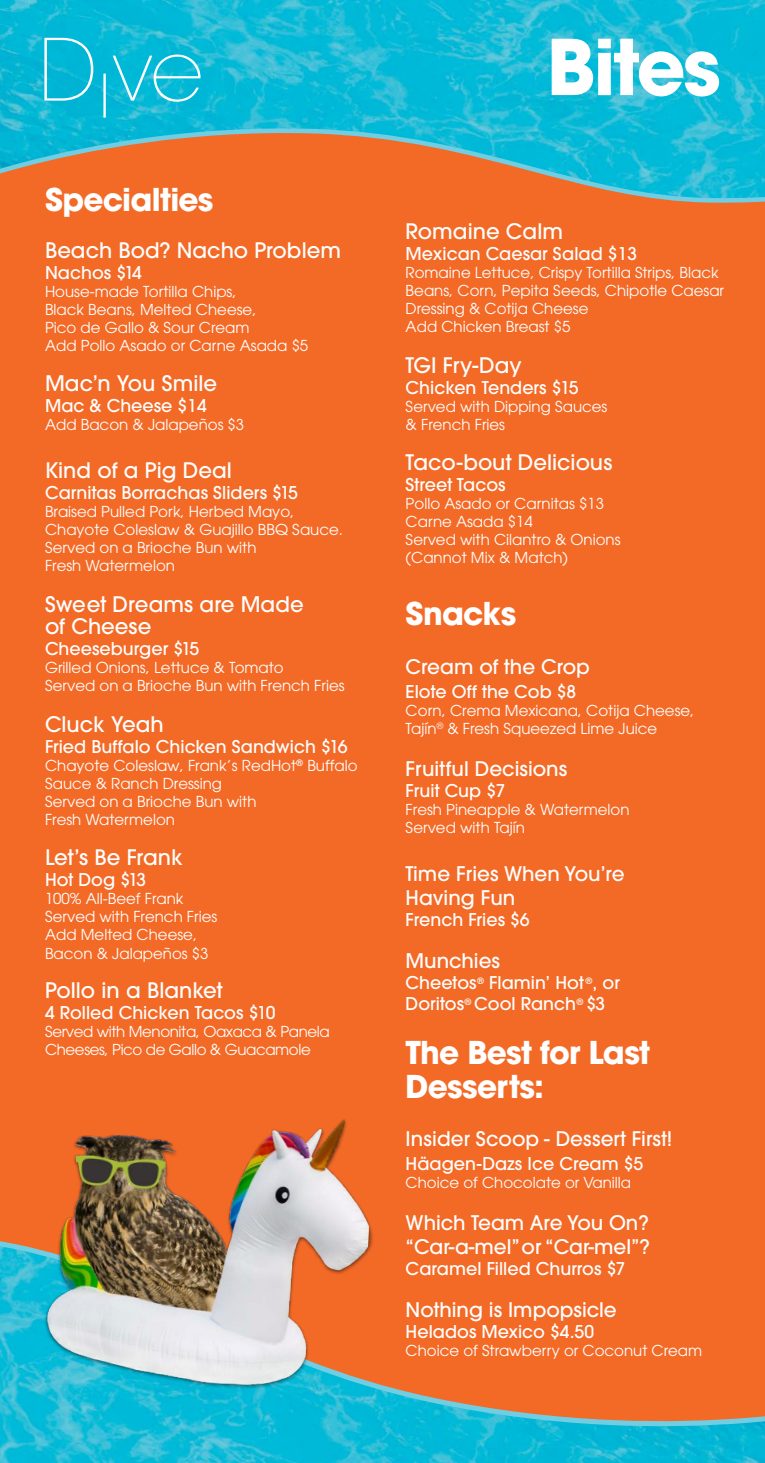
<style>
.page{position:relative;width:765px;height:1463px;background:#fff}
.page>*{position:absolute;margin:0;border:0;box-sizing:border-box;transform-origin:0 0}
.t1{font:700 76.12px "ITC Avant Garde Pro";letter-spacing:-.035em;color:#fff}
.t2{font:700 31.25px/33.8px "ITC Avant Garde Pro";letter-spacing:-.025em;color:#fff}
.t3{font:500 21.25px/22.5px "ITC Avant Garde Pro";color:#fff}
.t4{font:500 20px/24px "ITC Avant Garde Pro";color:#fff}
.t5{font:500 17.5px/21px "ITC Avant Garde Pro";color:#fff}
.t6{font:15px/18px "ITC Avant Garde Pro";color:#fff}
.t7{font:15px/18px "ITC Avant Garde Pro";letter-spacing:-.025em;color:#fff}
</style>
<div class="page">
<div style="left:0;top:210px;width:765px;height:1009px;background:#f36a27"></div>
<img style="left:0;top:1430px;width:765px;height:32px">
<svg style="left:0;top:1219px;width:765px;height:211px;background:#be7e52"></svg>
<img style="left:39px;top:1101px;width:335px;height:299px">
<img style="left:0;top:0;width:765px;height:83px">
<svg style="left:0;top:83px;width:765px;height:127px;background:#70998e"></svg>
<svg style="left:44px;top:38px;width:157px;height:80px;background:#1ebed9"></svg>
<h2 class="t2" style="left:45px;top:182px;width:170px">Specialties</h2>
<h3 class="t3" style="left:45px;top:238px;width:298px">Beach Bod? Nacho Problem</h3>
<p class="t5" style="left:45px;top:262px;width:99px">Nachos $14</p>
<p class="t6" style="left:45px;top:282px;width:265px">House-made Tortilla Chips,<br>Black Beans, Melted Cheese,<br>Pico de Gallo &amp; Sour Cream<br>Add Pollo Asado or Carne Asada $5</p>
<h3 class="t3" style="left:45px;top:372px;width:174px">Mac’n You Smile</h3>
<p class="t5" style="left:45px;top:395px;width:163px">Mac &amp; Cheese $14</p>
<p class="t6" style="left:45px;top:415px;width:201px">Add Bacon &amp; Jalapeños $3</p>
<h3 class="t3" style="left:45px;top:459px;width:188px">Kind of a Pig Deal</h3>
<p class="t5" style="left:45px;top:482px;width:255px">Carnitas Borrachas Sliders $15</p>
<p class="t6" style="left:45px;top:502px;width:300px">Braised Pulled Pork, Herbed Mayo,<br>Chayote Coleslaw &amp; Guajillo BBQ Sauce.<br>Served on a Brioche Bun with<br>Fresh Watermelon</p>
<h3 class="t3" style="left:45px;top:592px;width:260px">Sweet Dreams are Made of Cheese</h3>
<p class="t5" style="left:45px;top:638px;width:156px">Cheeseburger $15</p>
<p class="t6" style="left:45px;top:658px;width:301px">Grilled Onions, Lettuce &amp; Tomato<br>Served on a Brioche Bun with French Fries</p>
<h3 class="t3" style="left:45px;top:712px;width:120px">Cluck Yeah</h3>
<p class="t5" style="left:45px;top:736px;width:304px">Fried Buffalo Chicken Sandwich $16</p>
<p class="t6" style="left:45px;top:756px;width:314px">Chayote Coleslaw, Frank’s RedHot<sup>®</sup> Buffalo<br>Sauce &amp; Ranch Dressing<br>Served on a Brioche Bun with<br>Fresh Watermelon</p>
<h3 class="t3" style="left:45px;top:846px;width:139px">Let’s Be Frank</h3>
<p class="t5" style="left:45px;top:869px;width:103px">Hot Dog $13</p>
<p class="t6" style="left:45px;top:889px;width:174px">100% All-Beef Frank<br>Served with French Fries<br>Add Melted Cheese,<br>Bacon &amp; Jalapeños $3</p>
<h3 class="t3" style="left:45px;top:978px;width:179px">Pollo in a Blanket</h3>
<p class="t5" style="left:45px;top:1002px;width:232px">4 Rolled Chicken Tacos $10</p>
<p class="t7" style="left:45px;top:1022px;width:286px">Served with Menonita, Oaxaca &amp; Panela<br>Cheeses, Pico de Gallo &amp; Guacamole</p>
<h1 class="t1" style="left:547px;top:16px;width:176px">Bites</h1>
<h3 class="t3" style="left:406px;top:220px;width:159px">Romaine Calm</h3>
<p class="t5" style="left:406px;top:243px;width:233px">Mexican Caesar Salad $13</p>
<p class="t6" style="left:406px;top:263px;width:320px">Romaine Lettuce, Crispy Tortilla Strips, Black Beans, Corn, Pepita Seeds, Chipotle Caesar Dressing &amp; Cotija Cheese<br>Add Chicken Breast $5</p>
<h3 class="t3" style="left:406px;top:353px;width:118px">TGI Fry-Day</h3>
<p class="t5" style="left:406px;top:377px;width:174px">Chicken Tenders $15</p>
<p class="t6" style="left:406px;top:397px;width:203px">Served with Dipping Sauces &amp; French Fries</p>
<h3 class="t3" style="left:406px;top:451px;width:208px">Taco-bout Delicious</h3>
<p class="t5" style="left:406px;top:474px;width:101px">Street Tacos</p>
<p class="t6" style="left:406px;top:494px;width:216px">Pollo Asado or Carnitas $13<br>Carne Asada $14<br>Served with Cilantro &amp; Onions (Cannot Mix &amp; Match)</p>
<h2 class="t2" style="left:406px;top:597px;width:112px">Snacks</h2>
<h3 class="t4" style="left:406px;top:654px;width:186px">Cream of the Crop</h3>
<p class="t5" style="left:406px;top:680px;width:172px">Elote Off the Cob $8</p>
<p class="t6" style="left:406px;top:701px;width:290px">Corn, Crema Mexicana, Cotija Cheese,<br>Tajín<sup>®</sup> &amp; Fresh Squeezed Lime Juice</p>
<h3 class="t4" style="left:406px;top:756px;width:163px">Fruitful Decisions</h3>
<p class="t5" style="left:406px;top:779px;width:101px">Fruit Cup $7</p>
<p class="t6" style="left:406px;top:800px;width:225px">Fresh Pineapple &amp; Watermelon<br>Served with Tajín</p>
<h3 class="t4" style="left:406px;top:861px;width:221px">Time Fries When You’re<br>Having Fun</h3>
<p class="t5" style="left:406px;top:908px;width:125px">French Fries $6</p>
<h3 class="t4" style="left:406px;top:948px;width:96px">Munchies</h3>
<p class="t5" style="left:406px;top:971px;width:216px">Cheetos<sup>®</sup> Flamin’ Hot <sup>®</sup>, or<br>Doritos<sup>®</sup> Cool Ranch<sup>®</sup> $3</p>
<h2 class="t2" style="left:406px;top:1035px;width:246px">The Best for Last<br>Desserts:</h2>
<h3 class="t4" style="left:406px;top:1126px;width:268px">Insider Scoop - Dessert First!</h3>
<p class="t5" style="left:406px;top:1153px;width:239px">Häagen-Dazs Ice Cream $5</p>
<p class="t6" style="left:406px;top:1173px;width:227px">Choice of Chocolate or Vanilla</p>
<h3 class="t4" style="left:406px;top:1210px;width:246px">Which Team Are You On? “Car-a-mel” or “Car-mel”?</h3>
<p class="t5" style="left:406px;top:1258px;width:221px">Caramel Filled Churros $7</p>
<h3 class="t4" style="left:406px;top:1297px;width:213px">Nothing is Impopsicle</h3>
<p class="t5" style="left:406px;top:1321px;width:190px">Helados Mexico $4.50</p>
<p class="t6" style="left:406px;top:1341px;width:298px">Choice of Strawberry or Coconut Cream</p>
</div>
